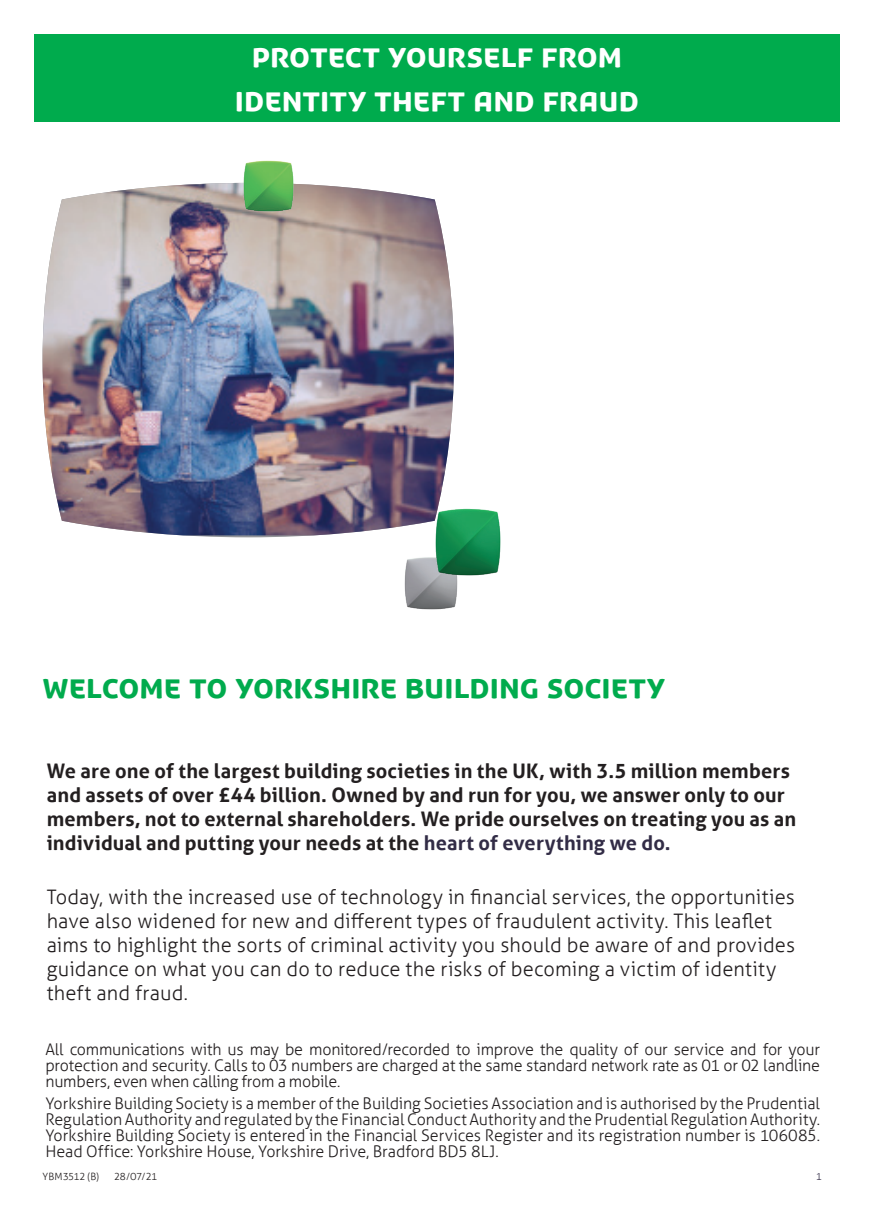
<style>
.page{position:relative;width:874px;height:1225px;background:#fff}
.page>*{position:absolute;margin:0;border:0;box-sizing:border-box;transform-origin:0 0}
.t1{font:36px/43.2px "YBSG Headline";color:#fff;text-align:center}
.t2{font:36px "YBSG Headline";color:#00ab4d}
.t3{font:300 20px/24px "YBSG Aller";letter-spacing:.005em;color:#231f20}
.t4{font:700 20px/24px "YBSG Aller";letter-spacing:.01em;color:#231f20}
.t5{font:300 16px/16px "YBSG Aller";letter-spacing:-.01em;color:#231f20;text-align:justify}
.t6{font:300 10px "YBSG Aller";color:#231f20}
.t7{font:300 10px "YBSG Aller";color:#322c46}
.s1{color:#322c46}
</style>
<div class="page">
<div style="left:34px;top:34px;width:805px;height:88px;background:#00ab4d"></div>
<img style="left:43px;top:183px;width:411px;height:352px">
<img style="left:404px;top:557px;width:54px;height:53px">
<img style="left:431px;top:505px;width:70px;height:74px">
<img style="left:240px;top:160px;width:57px;height:55px">
<p class="t1" style="left:235px;top:36px;width:405px">protect yourself from identity theft and fraud</p>
<p class="t2" style="left:43px;top:670px;width:624px">Welcome to Yorkshire building society</p>
<p class="t4" style="left:47px;top:758px;width:750px">We are one of the largest building societies in the UK, with 3.5 million members and assets of over £44 billion. Owned by and run for you, we answer only to our members, not to external shareholders. We pride ourselves on treating you as an individual and putting your needs at the <span class="s1">heart of everything we do.</span></p>
<p class="t3" style="left:47px;top:884px;width:749px">Today, with the increased use of technology in financial services, the opportunities have also widened for new and different types of fraudulent activity. This leaflet aims to highlight the sorts of criminal activity you should be aware of and provides guidance on what you can do to reduce the risks of becoming a victim of identity theft and fraud.</p>
<p class="t5" style="left:45px;top:1041px;width:775px">All communications with us may be monitored/recorded to improve the quality of our service and for your protection and security. Calls to 03 numbers are charged at the same standard network rate as 01 or 02 landline numbers, even when calling from a mobile.</p>
<p class="t5" style="left:45px;top:1094px;width:775px">Yorkshire Building Society is a member of the Building Societies Association and is authorised by the Prudential Regulation Authority and regulated by the Financial Conduct Authority and the Prudential Regulation Authority.<br>Yorkshire Building Society is entered in the Financial Services Register and its registration number is 106085.<br>Head Office: Yorkshire House, Yorkshire Drive, Bradford BD5 8LJ.</p>
<p class="t6" style="left:42px;top:1170px;width:58px">YBM3512 (B)</p>
<p class="t6" style="left:114px;top:1170px;width:44px">28/07/21</p>
<p class="t7" style="left:816px;top:1170px;width:6px">1</p>
</div>
